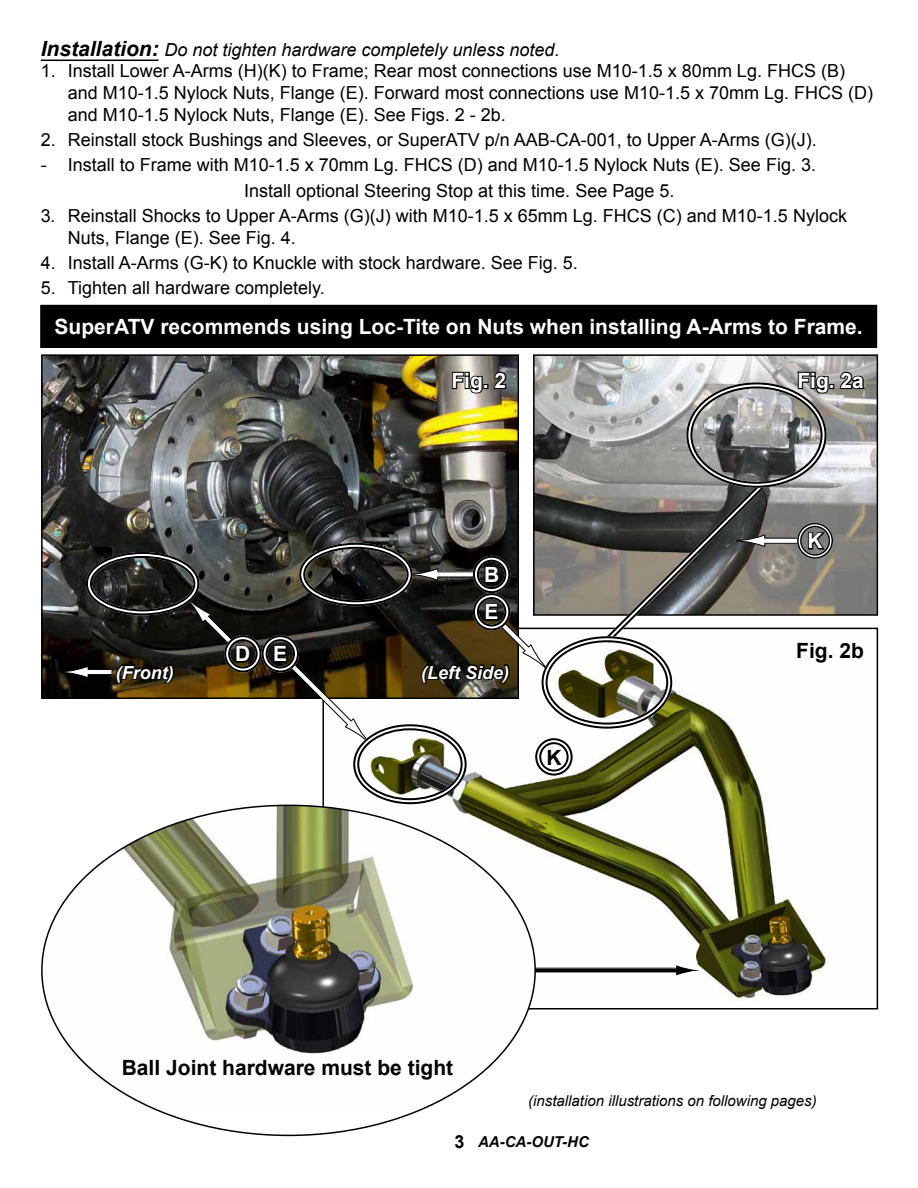
<style>
.page{position:relative;width:918px;height:1188px;background:#fff}
.page>*{position:absolute;margin:0;border:0;box-sizing:border-box;transform-origin:0 0}
.t1{font:700 21px "Arial";color:#fff}
.t2{font:700 21px "Arial";color:#000}
.t3{font:18px/21.6px "Arial";color:#000}
.t4{font:italic 18px "Arial";color:#000}
.t5{font:italic 700 18px "Arial";color:#fff}
.t6{font:italic 15px "Arial";color:#000}
.t7{font:italic 700 15px "Arial";color:#000}
.s1{font-weight:700;font-size:21px}
.s2{font-style:italic}
.s3{font-style:normal;font-size:18px}
</style>
<div class="page">
<div style="left:41px;top:306px;width:835px;height:41px;background:#000"></div>
<div style="left:40px;top:305px;width:837px;height:43px;border:2px solid #000"></div>
<svg style="left:53px;top:304px;width:531px;height:4px"></svg>
<svg style="left:590px;top:304px;width:51px;height:4px"></svg>
<svg style="left:650px;top:304px;width:212px;height:4px"></svg>
<hr style="left:41px;top:60px;width:118px;height:1px;background:#000">
<img style="left:353px;top:636px;width:475px;height:364px">
<img style="left:44px;top:357px;width:472px;height:339px">
<div style="left:41px;top:354px;width:478px;height:345px;border:2px solid #000"></div>
<img style="left:536px;top:357px;width:339px;height:256px">
<div style="left:533px;top:354px;width:345px;height:262px;border:2px solid #000"></div>
<div style="left:437px;top:572px;width:38px;height:5px;background:#fff"></div>
<svg style="left:412px;top:568px;width:26px;height:13px"></svg>
<div style="left:86px;top:552px;width:113px;height:63px;border:6px solid #fff;border-radius:50%"></div>
<div style="left:86px;top:552px;width:113px;height:63px;border:2px solid #000;border-radius:50%"></div>
<div style="left:90px;top:556px;width:105px;height:55px;border:2px solid #000;border-radius:50%"></div>
<div style="left:353px;top:724px;width:114px;height:80px;border:6px solid #fff;border-radius:50%"></div>
<div style="left:353px;top:724px;width:114px;height:80px;border:2px solid #000;border-radius:50%"></div>
<div style="left:357px;top:728px;width:106px;height:72px;border:2px solid #000;border-radius:50%"></div>
<div style="left:262px;top:635px;width:37px;height:38px;border:6px solid #fff;border-radius:50%"></div>
<div style="left:262px;top:635px;width:37px;height:38px;border:2px solid #000;border-radius:50%"></div>
<div style="left:266px;top:639px;width:29px;height:30px;border:2px solid #000;border-radius:50%"></div>
<svg style="left:273px;top:644px;width:97px;height:100px"></svg>
<div style="left:224px;top:635px;width:38px;height:38px;border:6px solid #fff;border-radius:50%"></div>
<div style="left:224px;top:635px;width:38px;height:38px;border:2px solid #000;border-radius:50%"></div>
<div style="left:228px;top:639px;width:30px;height:30px;border:2px solid #000;border-radius:50%"></div>
<svg style="left:186px;top:597px;width:66px;height:67px;background:#2b2b27"></svg>
<div style="left:299px;top:543px;width:114px;height:63px;border:6px solid #fff;border-radius:50%"></div>
<div style="left:299px;top:543px;width:114px;height:63px;border:2px solid #000;border-radius:50%"></div>
<div style="left:303px;top:547px;width:106px;height:55px;border:2px solid #000;border-radius:50%"></div>
<div style="left:473px;top:593px;width:37px;height:38px;border:6px solid #fff;border-radius:50%"></div>
<div style="left:473px;top:593px;width:37px;height:38px;border:2px solid #000;border-radius:50%"></div>
<div style="left:477px;top:597px;width:29px;height:30px;border:2px solid #000;border-radius:50%"></div>
<div style="left:473px;top:556px;width:37px;height:37px;border:6px solid #fff;border-radius:50%"></div>
<div style="left:473px;top:556px;width:37px;height:37px;border:2px solid #000;border-radius:50%"></div>
<div style="left:477px;top:560px;width:29px;height:29px;border:2px solid #000;border-radius:50%"></div>
<svg style="left:483px;top:564px;width:18px;height:20px"></svg>
<svg style="left:115px;top:661px;width:61px;height:24px"></svg>
<div style="left:88px;top:669px;width:24px;height:6px;background:#fff"></div>
<div style="left:87px;top:669px;width:25px;height:6px;border:1px solid #000"></div>
<svg style="left:60px;top:665px;width:29px;height:14px"></svg>
<svg style="left:420px;top:602px;width:128px;height:83px"></svg>
<svg style="left:451px;top:370px;width:57px;height:25px"></svg>
<svg style="left:546px;top:747px;width:20px;height:20px"></svg>
<div style="left:535px;top:738px;width:38px;height:38px;border:6px solid #fff;border-radius:50%"></div>
<div style="left:535px;top:738px;width:38px;height:38px;border:2px solid #000;border-radius:50%"></div>
<div style="left:539px;top:742px;width:30px;height:30px;border:2px solid #000;border-radius:50%"></div>
<div style="left:542px;top:636px;width:130px;height:93px;border:6px solid #fff;border-radius:50%"></div>
<div style="left:546px;top:640px;width:122px;height:85px;border:2px solid #000;border-radius:50%"></div>
<div style="left:686px;top:382px;width:141px;height:106px;border:6px solid #fff;border-radius:50%"></div>
<svg style="left:797px;top:369px;width:70px;height:26px;background:#666562"></svg>
<svg style="left:796px;top:641px;width:32px;height:25px"></svg>
<div style="left:764px;top:538px;width:36px;height:5px;background:#fff"></div>
<div style="left:764px;top:538px;width:37px;height:6px;border:1px solid #000"></div>
<svg style="left:598px;top:476px;width:174px;height:173px"></svg>
<svg style="left:807px;top:531px;width:21px;height:20px"></svg>
<div style="left:797px;top:523px;width:36px;height:36px;border:4px solid #fff;border-radius:50%"></div>
<div style="left:797px;top:523px;width:36px;height:36px;border:1px solid #000;border-radius:50%"></div>
<div style="left:800px;top:526px;width:30px;height:30px;border:1px solid #000;border-radius:50%"></div>
<div style="left:468px;top:968px;width:208px;height:5px;background:#000"></div>
<svg style="left:675px;top:964px;width:29px;height:13px"></svg>
<img style="left:42px;top:805px;width:493px;height:301px">
<p class="t4" style="left:41px;top:38px;width:520px"><span class="s1">Installation:</span> Do not tighten hardware completely unless noted.</p>
<p class="t3" style="left:68px;top:60px;width:807px;text-indent:-27px">1. Install Lower A-Arms (H)(K) to Frame; Rear most connections use M10-1.5 x 80mm Lg. FHCS (B) and M10-1.5 Nylock Nuts, Flange (E). Forward most connections use M10-1.5 x 70mm Lg. FHCS (D) and M10-1.5 Nylock Nuts, Flange (E). See Figs. 2 - 2b.</p>
<p class="t3" style="left:41px;top:129px;width:777px">2. Reinstall stock Bushings and Sleeves, or SuperATV p/n AAB-CA-001, to Upper A-Arms (G)(J).</p>
<p class="t3" style="left:244px;top:153px;width:573px;line-height:25.3px;text-indent:-203px">- Install to Frame with M10-1.5 x 70mm Lg. FHCS (D) and M10-1.5 Nylock Nuts (E). See Fig. 3.<br>Install optional Steering Stop at this time. See Page 5.</p>
<p class="t3" style="left:68px;top:205px;width:781px;text-indent:-27px">3<span class="s2">.</span> Reinstall Shocks to Upper A-Arms (G)(J) with M10-1.5 x 65mm Lg. FHCS (C) and M10-1.5 Nylock<br>Nuts, Flange (E). See Fig. 4.</p>
<p class="t3" style="left:41px;top:252px;width:539px">4. Install A-Arms (G-K) to Knuckle with stock hardware. See Fig. 5.</p>
<p class="t3" style="left:41px;top:278px;width:286px">5. Tighten all hardware completely.</p>
<p class="t1" style="left:55px;top:313px;width:810px">SuperATV recommends using Loc-Tite on Nuts when installing A-Arms to Frame.</p>
<p class="t1" style="left:451px;top:367px;width:56px">Fig. 2</p>
<p class="t1" style="left:484px;top:561px;width:17px">B</p>
<p class="t1" style="left:235px;top:640px;width:53px">D E</p>
<p class="t1" style="left:485px;top:598px;width:16px">E</p>
<p class="t5" style="left:116px;top:660px;width:59px">(Front)</p>
<p class="t5" style="left:421px;top:660px;width:90px">(Left Side)</p>
<p class="t2" style="left:546px;top:743px;width:17px">K</p>
<p class="t1" style="left:797px;top:367px;width:68px">Fig. 2a</p>
<p class="t1" style="left:807px;top:527px;width:17px">K</p>
<p class="t2" style="left:796px;top:637px;width:69px">Fig. 2b</p>
<p class="t2" style="left:122px;top:1053px;width:333px">Ball Joint hardware must be tight</p>
<p class="t6" style="left:528px;top:1091px;width:290px">(installation illustrations on following pages)</p>
<p class="t7" style="left:455px;top:1132px;width:136px"><span class="s3">3</span> AA-CA-OUT-HC</p>
</div>
